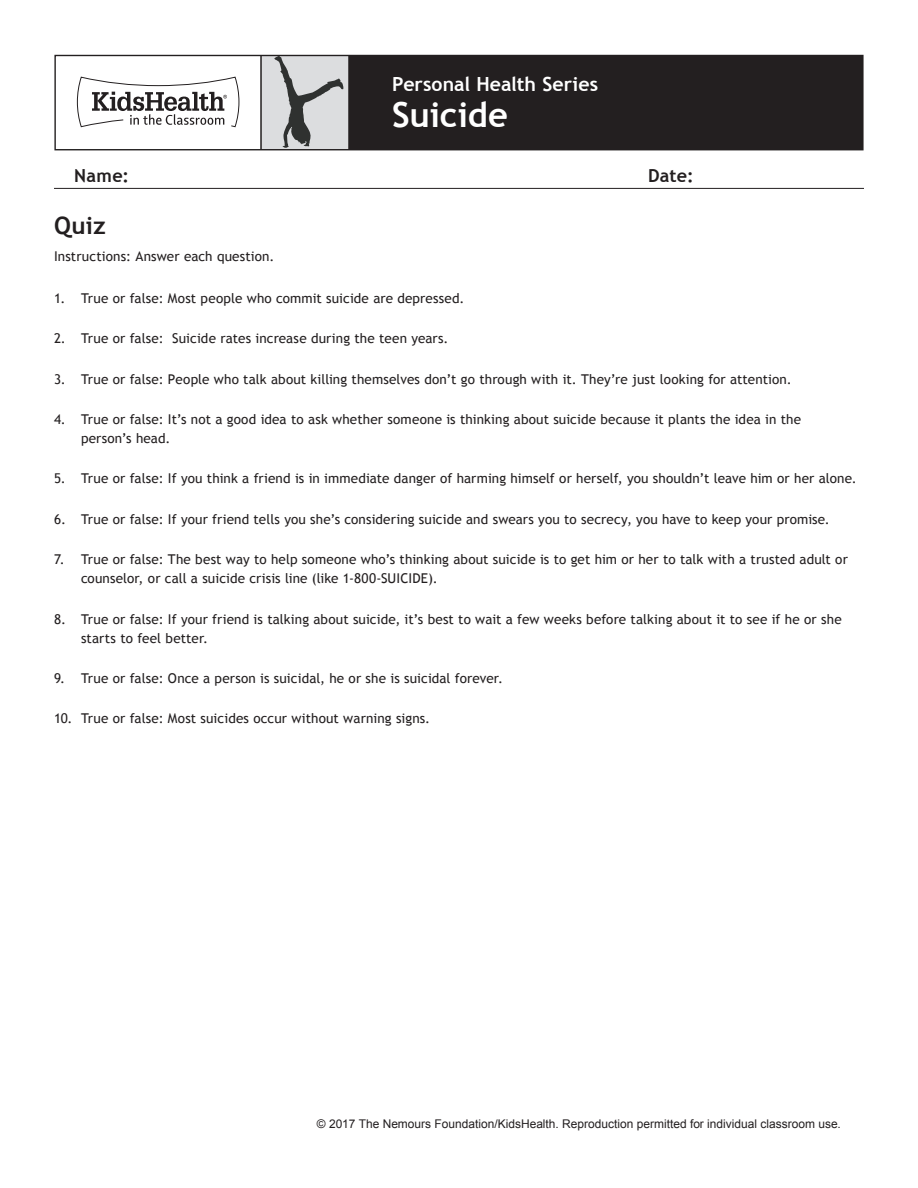
<style>
.page{position:relative;width:918px;height:1188px;background:#fff}
.page>*{position:absolute;margin:0;border:0;box-sizing:border-box;transform-origin:0 0}
.Handout_Header{font:700 34.5px "Trebuchet MS";letter-spacing:-.005em;color:#fff}
.Handout_Title{font:700 24px "Trebuchet MS";color:#231f20}
.Handout_Header-2{font:700 19.5px "Trebuchet MS";color:#fff}
.Article_List{font:700 18px "Trebuchet MS";letter-spacing:.015em;color:#231f20}
.Basic_Numbered_List{font:13.5px/19.5px "Trebuchet MS";letter-spacing:.01em;color:#231f20}
.t1{font:12px "Arial";color:#231f20}
</style>
<div class="page">
<div style="left:261px;top:55px;width:88px;height:95px;background:#dcdddf"></div>
<div style="left:349px;top:55px;width:513px;height:95px;background:#231f20"></div>
<svg style="left:76px;top:76px;width:164px;height:52px"></svg>
<hr style="left:348px;top:55px;width:2px;height:95px;background:#231f20">
<hr style="left:260px;top:55px;width:2px;height:95px;background:#231f20">
<div style="left:54px;top:55px;width:810px;height:95px;border:1px solid #231f20"></div>
<svg style="left:274px;top:56px;width:69px;height:92px"></svg>
<hr style="left:54px;top:188px;width:810px;height:1px;background:#231f20">
<p class="Handout_Header-2" style="left:392px;top:71px;width:207px">Personal Health Series</p>
<p class="Handout_Header" style="left:392px;top:93px;width:117px">Suicide</p>
<p class="Article_List" style="left:74px;top:164px;width:56px">Name:</p>
<p class="Article_List" style="left:648px;top:164px;width:47px">Date:</p>
<p class="Handout_Title" style="left:54px;top:210px;width:53px">Quiz</p>
<p class="Basic_Numbered_List" style="left:54px;top:247px;width:222px">Instructions: Answer each question.</p>
<p class="Basic_Numbered_List" style="left:54px;top:289px;width:412px">1. True or false: Most people who commit suicide are depressed.</p>
<p class="Basic_Numbered_List" style="left:54px;top:329px;width:396px">2. True or false: Suicide rates increase during the teen years.</p>
<p class="Basic_Numbered_List" style="left:54px;top:369px;width:739px">3. True or false: People who talk about killing themselves don’t go through with it. They’re just looking for attention.</p>
<p class="Basic_Numbered_List" style="left:81px;top:409px;width:722px;text-indent:-27px">4. True or false: It’s not a good idea to ask whether someone is thinking about suicide because it plants the idea in the person’s head.</p>
<p class="Basic_Numbered_List" style="left:54px;top:469px;width:804px">5. True or false: If you think a friend is in immediate danger of harming himself or herself, you shouldn’t leave him or her alone.</p>
<p class="Basic_Numbered_List" style="left:54px;top:509px;width:777px">6. True or false: If your friend tells you she’s considering suicide and swears you to secrecy, you have to keep your promise.</p>
<p class="Basic_Numbered_List" style="left:81px;top:549px;width:768px;text-indent:-27px">7. True or false: The best way to help someone who’s thinking about suicide is to get him or her to talk with a trusted adult or counselor, or call a suicide crisis line (like 1-800-SUICIDE).</p>
<p class="Basic_Numbered_List" style="left:81px;top:609px;width:762px;text-indent:-27px">8. True or false: If your friend is talking about suicide, it’s best to wait a few weeks before talking about it to see if he or she starts to feel better.</p>
<p class="Basic_Numbered_List" style="left:54px;top:669px;width:450px">9. True or false: Once a person is suicidal, he or she is suicidal forever.</p>
<p class="Basic_Numbered_List" style="left:54px;top:709px;width:378px">10. True or false: Most suicides occur without warning signs.</p>
<p class="t1" style="left:317px;top:1116px;width:526px">© 2017 The Nemours Foundation/KidsHealth. Reproduction permitted for individual classroom use.</p>
</div>
